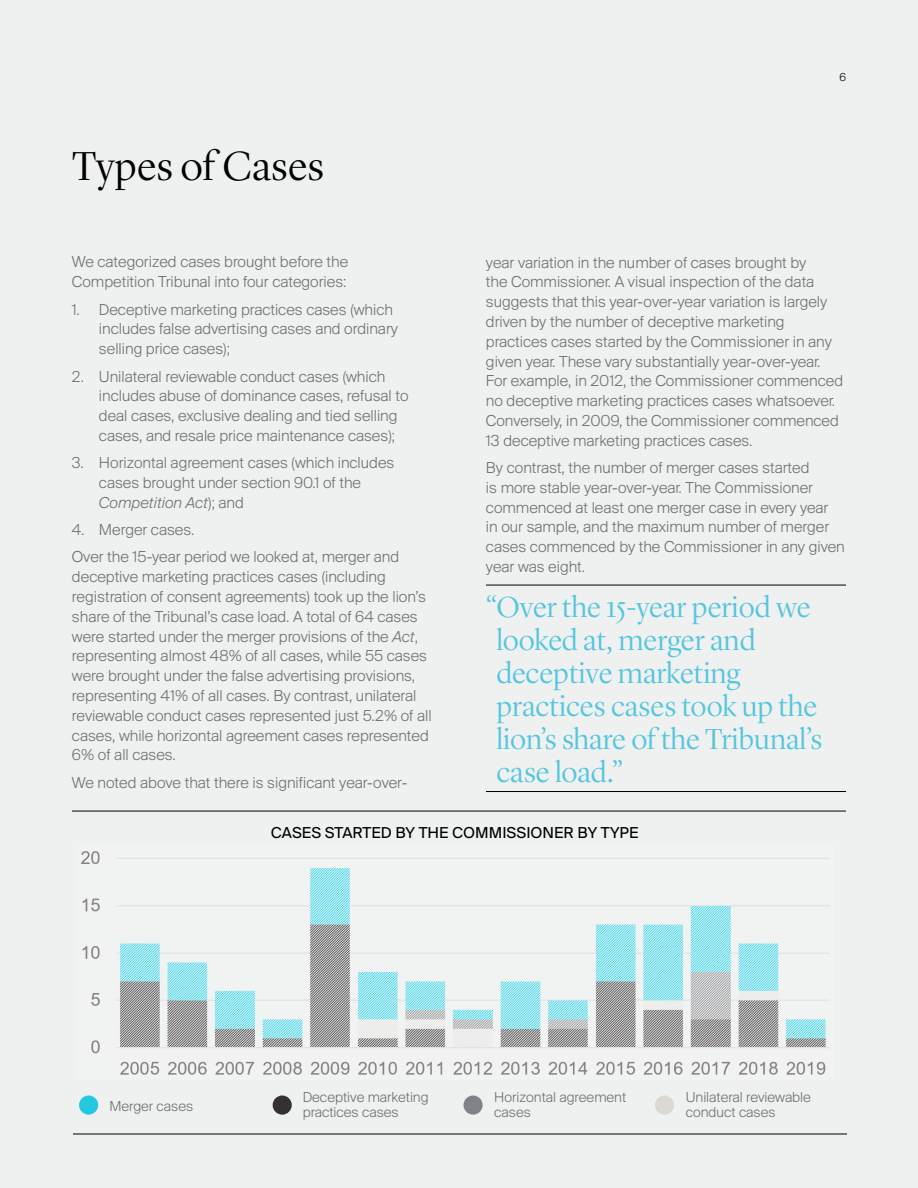
<style>
.page{position:relative;width:918px;height:1188px;background:#eff0f0}
.page>*{position:absolute;margin:0;border:0;box-sizing:border-box;transform-origin:0 0}
.t1{font:300 42px "Lyon Display";letter-spacing:.005em;color:#000}
.t2{font:300 30px/33px "Lyon Display";color:#53c6df}
.t3{font:300 16.5px/19.8px "Suisse BP Intl";color:#6d6e71}
.t4{font:16.5px "Suisse BP Intl";color:#010000}
.t5{font:300 15px/15px "Suisse BP Intl";color:#6d6e71}
.t6{font:300 12px "Suisse BP Intl";color:#000}
.s1{font-style:italic}
</style>
<div class="page">
<img style="left:81px;top:851px;width:748px;height:224px">
<div style="left:80px;top:1096px;width:17px;height:18px;background:#22c9e1;border-radius:50%"></div>
<div style="left:79px;top:1096px;width:19px;height:19px;border:2px solid #22c9e1;border-radius:50%"></div>
<div style="left:273px;top:1096px;width:18px;height:18px;background:#333132;border-radius:50%"></div>
<div style="left:273px;top:1096px;width:19px;height:19px;border:2px solid #333132;border-radius:50%"></div>
<div style="left:464px;top:1096px;width:18px;height:18px;background:#808285;border-radius:50%"></div>
<div style="left:463px;top:1096px;width:20px;height:19px;border:2px solid #808285;border-radius:50%"></div>
<div style="left:656px;top:1096px;width:17px;height:18px;background:#dad9d6;border-radius:50%"></div>
<div style="left:655px;top:1096px;width:19px;height:19px;border:2px solid #dad9d6;border-radius:50%"></div>
<hr style="left:72px;top:811px;width:774px;height:1px;background:#000">
<hr style="left:73px;top:1134px;width:774px;height:1px;background:#000">
<hr style="left:486px;top:791px;width:360px;height:1px;background:#000">
<hr style="left:486px;top:585px;width:360px;height:1px;background:#000">
<h1 class="t1" style="left:72px;top:136px;width:254px">Types of Cases</h1>
<p class="t3" style="left:72px;top:252px;width:278px">We categorized cases brought before the<br>Competition Tribunal into four categories:</p>
<p class="t3" style="left:99px;top:299px;width:300px;text-indent:-27px">1. Deceptive marketing practices cases (which includes false advertising cases and ordinary selling price cases);</p>
<p class="t3" style="left:99px;top:366px;width:311px;text-indent:-27px">2. Unilateral reviewable conduct cases (which includes abuse of dominance cases, refusal to deal cases, exclusive dealing and tied selling cases, and resale price maintenance cases);</p>
<p class="t3" style="left:99px;top:453px;width:297px;text-indent:-27px">3. Horizontal agreement cases (which includes cases brought under section 90.1 of the<br><span class="s1">Competition Act</span>); and</p>
<p class="t3" style="left:72px;top:516px;width:329px;line-height:27.3px">4. Merger cases.<br>Over the 15-year period we looked at, merger and</p>
<p class="t3" style="left:72px;top:567px;width:361px">deceptive marketing practices cases (including registration of consent agreements) took up the lion’s share of the Tribunal’s case load. A total of 64 cases were started under the merger provisions of the <span class="s1">Act</span>, representing almost 48% of all cases, while 55 cases were brought under the false advertising provisions, representing 41% of all cases. By contrast, unilateral reviewable conduct cases represented just 5.2% of all cases, while horizontal agreement cases represented 6% of all cases.</p>
<p class="t3" style="left:72px;top:772px;width:337px">We noted above that there is significant year-over-</p>
<p class="t6" style="left:839px;top:70px;width:8px">6</p>
<p class="t3" style="left:486px;top:252px;width:359px">year variation in the number of cases brought by<br>the Commissioner. A visual inspection of the data suggests that this year-over-year variation is largely driven by the number of deceptive marketing practices cases started by the Commissioner in any given year. These vary substantially year-over-year.<br>For example, in 2012, the Commissioner commenced no deceptive marketing practices cases whatsoever.<br>Conversely, in 2009, the Commissioner commenced 13 deceptive marketing practices cases.</p>
<p class="t3" style="left:486px;top:457px;width:360px">By contrast, the number of merger cases started<br>is more stable year-over-year. The Commissioner commenced at least one merger case in every year<br>in our sample, and the maximum number of merger cases commenced by the Commissioner in any given year was eight.</p>
<h2 class="t2" style="left:496px;top:589px;width:327px;text-indent:-10px">“Over the 15-year period we looked at, merger and deceptive marketing practices cases took up the lion’s share of the Tribunal’s case load.”</h2>
<p class="t4" style="left:271px;top:823px;width:369px">CASES STARTED BY THE COMMISSIONER BY TYPE</p>
<p class="t5" style="left:109px;top:1098px;width:85px">Merger cases</p>
<p class="t5" style="left:303px;top:1089px;width:127px">Deceptive marketing practices cases</p>
<p class="t5" style="left:494px;top:1089px;width:133px">Horizontal agreement cases</p>
<p class="t5" style="left:686px;top:1089px;width:127px">Unilateral reviewable conduct cases</p>
</div>
